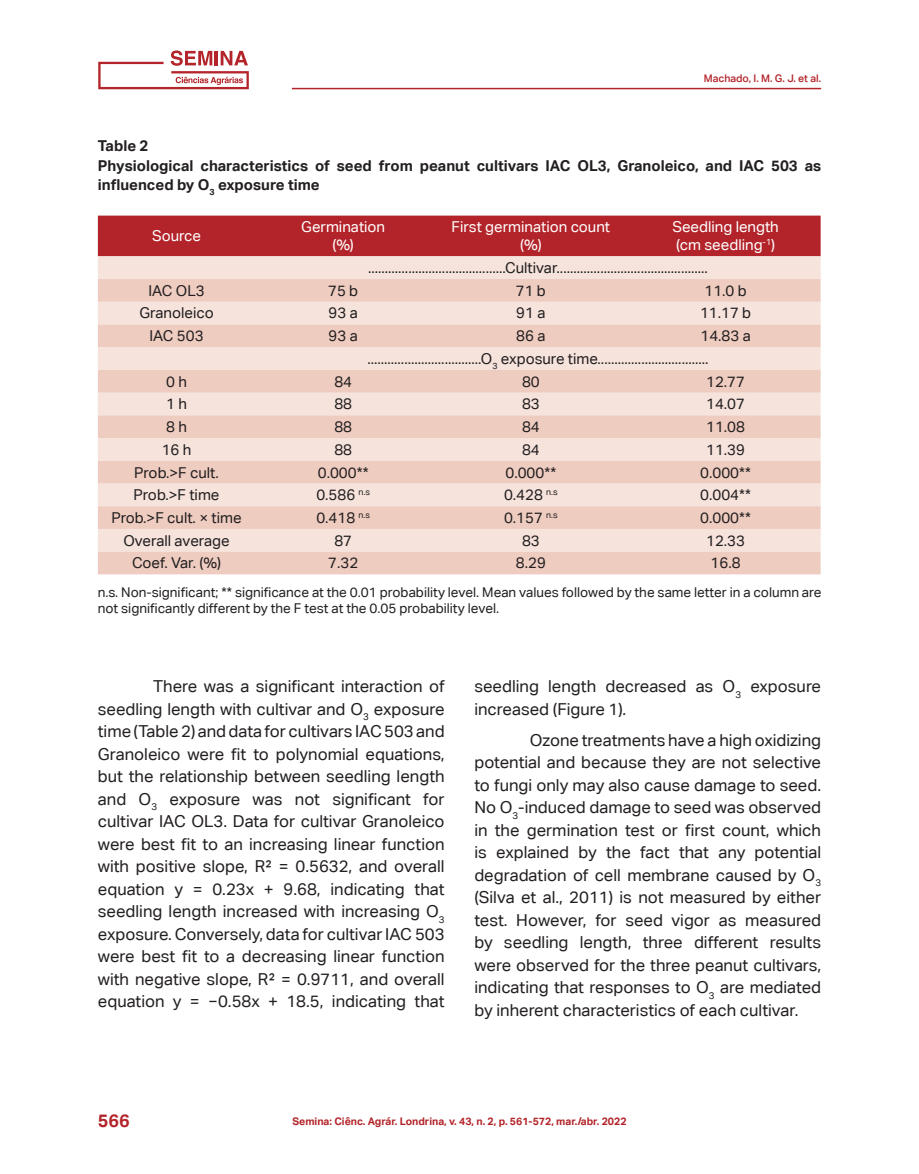
<style>
.page{position:relative;width:919px;height:1174px;background:#fff}
.page>*{position:absolute;margin:0;border:0;box-sizing:border-box;transform-origin:0 0}
.t1{font:700 18px "Aktiv Grotesk Corp";color:#b3242a}
.corpo_do_texto{font:16.5px/22.5px "Aktiv Grotesk Corp";color:#231f20;text-align:justify}
.texto_tabela{font:15px "Aktiv Grotesk Corp";color:#231f20}
.título_Tabela{font:700 15px/19.5px "Aktiv Grotesk Corp";color:#231f20}
.texto_tabela-2{font:15px "Aktiv Grotesk Corp";color:#fff}
.legenda_de_tabela{font:13.5px/16.5px "Aktiv Grotesk Corp";color:#231f20}
.t2{font:700 10.5px "Aktiv Grotesk Corp";color:#b3242a}
.t3{font:500 10.5px "Aktiv Grotesk Corp";color:#b3242a}
</style>
<div class="page">
<hr style="left:292px;top:88px;width:529px;height:1px;background:#b3252a">
<svg style="left:98px;top:50px;width:151px;height:39px"></svg>
<div style="left:102px;top:66px;width:66px;height:19px;background:#fff"></div>
<div style="left:98px;top:216px;width:722px;height:40px;background:#b3242a"></div>
<div style="left:98px;top:256px;width:722px;height:68px;background:#f5e3dc"></div>
<div style="left:98px;top:279px;width:722px;height:23px;background:#eeccc0"></div>
<svg style="left:98px;top:324px;width:722px;height:250px;background:#f1d6cd"></svg>
<p class="t3" style="left:703px;top:72px;width:119px">Machado, I. M. G. J. et al.</p>
<p class="título_Tabela" style="left:98px;top:136px;width:52px">Table 2</p>
<p class="título_Tabela" style="left:98px;top:155px;width:724px">Physiological characteristics of seed from peanut cultivars IAC OL3, Granoleico, and IAC 503 as influenced by O<sub>3</sub> exposure time</p>
<p class="texto_tabela-2" style="left:152px;top:227px;width:50px">Source</p>
<p class="texto_tabela-2" style="left:301px;top:218px;width:85px">Germination</p>
<p class="texto_tabela-2" style="left:332px;top:236px;width:23px">(%)</p>
<p class="texto_tabela-2" style="left:672px;top:218px;width:108px">Seedling length</p>
<p class="texto_tabela-2" style="left:676px;top:236px;width:100px">(cm seedling<sup>-1</sup>)</p>
<p class="texto_tabela" style="left:368px;top:259px;width:341px">.........................................Cultivar.............................................</p>
<p class="texto_tabela-2" style="left:451px;top:218px;width:160px">First germination count</p>
<p class="texto_tabela-2" style="left:520px;top:236px;width:23px">(%)</p>
<p class="texto_tabela" style="left:148px;top:282px;width:58px">IAC OL3</p>
<p class="texto_tabela" style="left:328px;top:282px;width:32px">75 b</p>
<p class="texto_tabela" style="left:516px;top:282px;width:32px">71 b</p>
<p class="texto_tabela" style="left:704px;top:282px;width:44px">11.0 b</p>
<p class="texto_tabela" style="left:139px;top:304px;width:76px">Granoleico</p>
<p class="texto_tabela" style="left:328px;top:304px;width:31px">93 a</p>
<p class="texto_tabela" style="left:516px;top:304px;width:31px">91 a</p>
<p class="texto_tabela" style="left:700px;top:304px;width:53px">11.17 b</p>
<p class="texto_tabela" style="left:149px;top:327px;width:56px">IAC 503</p>
<p class="texto_tabela" style="left:328px;top:327px;width:31px">93 a</p>
<p class="texto_tabela" style="left:516px;top:327px;width:31px">86 a</p>
<p class="texto_tabela" style="left:700px;top:327px;width:52px">14.83 a</p>
<p class="texto_tabela" style="left:367px;top:350px;width:343px">..................................O<sub>3</sub> exposure time.................................</p>
<p class="texto_tabela" style="left:166px;top:372px;width:22px">0 h</p>
<p class="texto_tabela" style="left:334px;top:372px;width:19px">84</p>
<p class="texto_tabela" style="left:522px;top:372px;width:19px">80</p>
<p class="texto_tabela" style="left:706px;top:372px;width:40px">12.77</p>
<p class="texto_tabela" style="left:166px;top:395px;width:22px">1 h</p>
<p class="texto_tabela" style="left:334px;top:395px;width:19px">88</p>
<p class="texto_tabela" style="left:522px;top:395px;width:19px">83</p>
<p class="texto_tabela" style="left:706px;top:395px;width:40px">14.07</p>
<p class="texto_tabela" style="left:166px;top:418px;width:22px">8 h</p>
<p class="texto_tabela" style="left:334px;top:418px;width:19px">88</p>
<p class="texto_tabela" style="left:522px;top:418px;width:19px">84</p>
<p class="texto_tabela" style="left:706px;top:418px;width:40px">11.08</p>
<p class="texto_tabela" style="left:162px;top:440px;width:31px">16 h</p>
<p class="texto_tabela" style="left:334px;top:440px;width:19px">88</p>
<p class="texto_tabela" style="left:522px;top:440px;width:19px">84</p>
<p class="texto_tabela" style="left:706px;top:440px;width:40px">11.39</p>
<p class="texto_tabela" style="left:134px;top:463px;width:86px">Prob.&gt;F cult.</p>
<p class="texto_tabela" style="left:318px;top:463px;width:52px">0.000**</p>
<p class="texto_tabela" style="left:505px;top:463px;width:52px">0.000**</p>
<p class="texto_tabela" style="left:700px;top:463px;width:52px">0.000**</p>
<p class="texto_tabela" style="left:134px;top:486px;width:87px">Prob.&gt;F time</p>
<p class="texto_tabela" style="left:316px;top:486px;width:55px">0.586 <sup>n.s</sup></p>
<p class="texto_tabela" style="left:504px;top:486px;width:55px">0.428 <sup>n.s</sup></p>
<p class="texto_tabela" style="left:700px;top:486px;width:52px">0.004**</p>
<p class="texto_tabela" style="left:111px;top:509px;width:132px">Prob.&gt;F cult. × time</p>
<p class="texto_tabela" style="left:316px;top:509px;width:55px">0.418 <sup>n.s</sup></p>
<p class="texto_tabela" style="left:504px;top:509px;width:55px">0.157 <sup>n.s</sup></p>
<p class="texto_tabela" style="left:700px;top:509px;width:52px">0.000**</p>
<p class="texto_tabela" style="left:123px;top:531px;width:108px">Overall average</p>
<p class="texto_tabela" style="left:334px;top:531px;width:19px">87</p>
<p class="texto_tabela" style="left:522px;top:531px;width:19px">83</p>
<p class="texto_tabela" style="left:706px;top:531px;width:40px">12.33</p>
<p class="texto_tabela" style="left:132px;top:554px;width:90px">Coef. Var. (%)</p>
<p class="texto_tabela" style="left:328px;top:554px;width:32px">7.32</p>
<p class="texto_tabela" style="left:516px;top:554px;width:31px">8.29</p>
<p class="texto_tabela" style="left:710px;top:554px;width:31px">16.8</p>
<p class="legenda_de_tabela" style="left:98px;top:583px;width:725px">n.s. Non-significant; ** significance at the 0.01 probability level. Mean values followed by the same letter in a column are not significantly different by the F test at the 0.05 probability level.</p>
<p class="corpo_do_texto" style="left:98px;top:675px;width:348px;text-indent:55px">There was a significant interaction of seedling length with cultivar and O<sub>3</sub> exposure time (Table 2) and data for cultivars IAC 503 and Granoleico were fit to polynomial equations, but the relationship between seedling length and O<sub>3</sub> exposure was not significant for cultivar IAC OL3. Data for cultivar Granoleico were best fit to an increasing linear function with positive slope, R² = 0.5632, and overall equation y = 0.23x + 9.68, indicating that seedling length increased with increasing O<sub>3 </sub>exposure. Conversely, data for cultivar IAC 503 were best fit to a decreasing linear function with negative slope, R² = 0.9711, and overall equation y = −0.58x + 18.5, indicating that</p>
<p class="corpo_do_texto" style="left:474px;top:675px;width:348px">seedling length decreased as O<sub>3</sub> exposure increased (Figure 1).</p>
<p class="corpo_do_texto" style="left:474px;top:728px;width:348px;text-indent:55px">Ozone treatments have a high oxidizing potential and because they are not selective to fungi only may also cause damage to seed.<br>No O<sub>3</sub>-induced damage to seed was observed in the germination test or first count, which is explained by the fact that any potential degradation of cell membrane caused by O<sub>3 </sub>(Silva et al., 2011) is not measured by either test. However, for seed vigor as measured by seedling length, three different results were observed for the three peanut cultivars, indicating that responses to O<sub>3</sub> are mediated by inherent characteristics of each cultivar.</p>
<p class="t1" style="left:98px;top:1109px;width:33px">566</p>
<p class="t2" style="left:292px;top:1114px;width:335px">Semina: Ciênc. Agrár. Londrina, v. 43, n. 2, p. 561-572, mar./abr. 2022</p>
</div>
